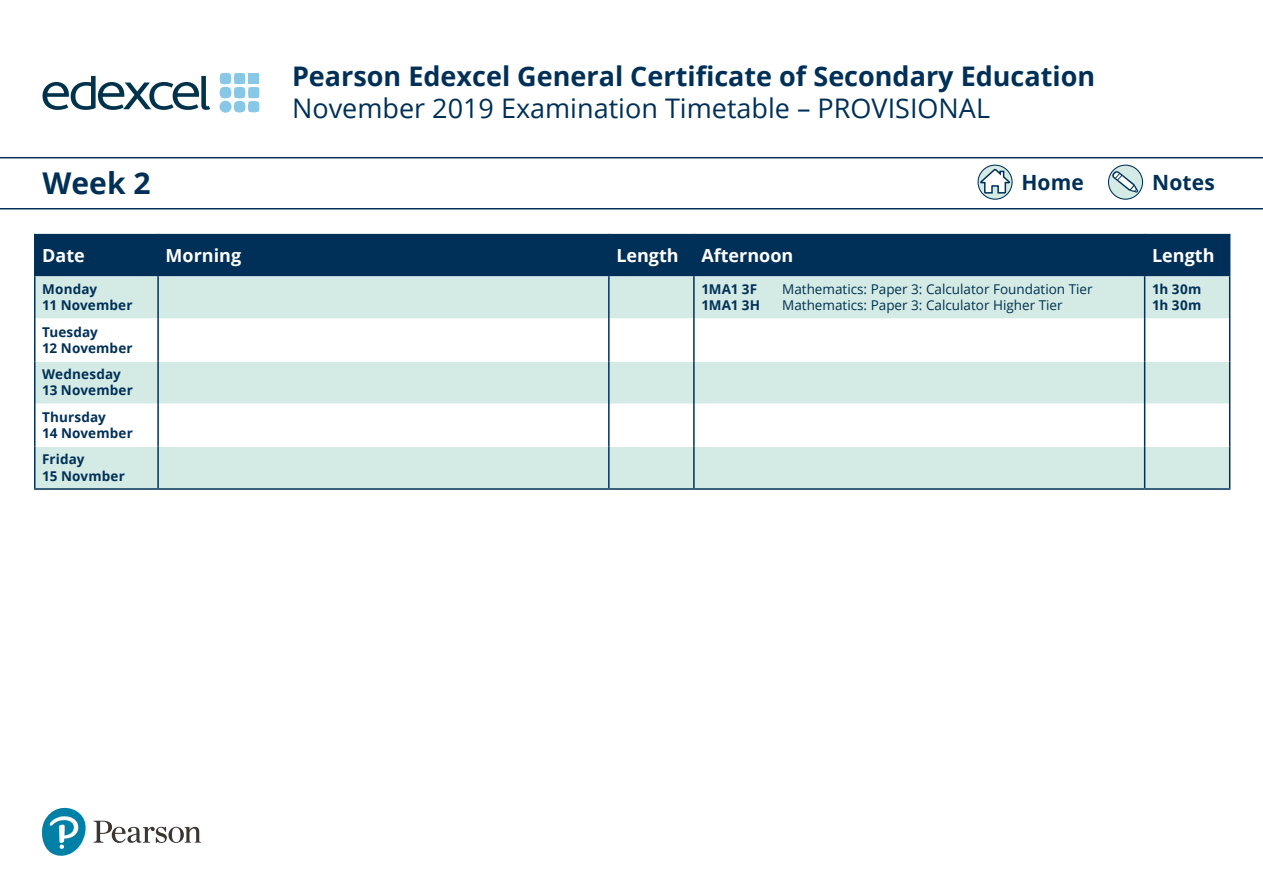
<style>
.page{position:relative;width:1263px;height:893px;background:#fff}
.page>*{position:absolute;margin:0;border:0;box-sizing:border-box;transform-origin:0 0}
.t1{font:700 30px "Open Sans";color:#003057}
.t2{font:700 27px "Open Sans";color:#003057}
.t3{font:27px "Open Sans";color:#003057}
.t4{font:700 21px "Open Sans";letter-spacing:.005em;color:#003057}
.t5{font:700 18px "Open Sans";color:#fff}
.t6{font:700 13.5px/16.2px "Open Sans";letter-spacing:.01em;color:#003057}
.t7{font:13.5px "Open Sans";color:#003150}
.t8{font:700 13.5px/16.2px "Open Sans";letter-spacing:.03em;color:#003057}
</style>
<div class="page">
<svg style="left:1108px;top:165px;width:34px;height:34px"></svg>
<div style="left:1108px;top:165px;width:35px;height:35px;border:1px solid #003057;border-radius:50%"></div>
<svg style="left:1112px;top:171px;width:26px;height:22px"></svg>
<svg style="left:978px;top:165px;width:34px;height:34px"></svg>
<div style="left:977px;top:165px;width:36px;height:35px;border:1px solid #003057;border-radius:50%"></div>
<svg style="left:979px;top:169px;width:31px;height:25px"></svg>
<hr style="left:0;top:157px;width:1263px;height:1px;background:#003057">
<hr style="left:0;top:208px;width:1263px;height:1px;background:#003057">
<svg style="left:43px;top:76px;width:167px;height:34px"></svg>
<svg style="left:220px;top:73px;width:39px;height:40px"></svg>
<div style="left:248px;top:73px;width:11px;height:11px;background:#89c7e6"></div>
<div style="left:219px;top:101px;width:13px;height:12px;background:#89c7e6;border-radius:50%"></div>
<svg style="left:41px;top:807px;width:160px;height:49px"></svg>
<div style="left:36px;top:234px;width:1193px;height:42px;background:#003057"></div>
<div style="left:36px;top:276px;width:1193px;height:212px;background:#d4eae4"></div>
<svg style="left:36px;top:319px;width:1193px;height:127px"></svg>
<hr style="left:36px;top:318px;width:121px;height:1px;background:#fff">
<hr style="left:159px;top:318px;width:449px;height:1px;background:#fff">
<hr style="left:610px;top:318px;width:83px;height:1px;background:#fff">
<hr style="left:695px;top:318px;width:449px;height:1px;background:#fff">
<hr style="left:1145px;top:318px;width:84px;height:1px;background:#fff">
<hr style="left:36px;top:361px;width:121px;height:1px;background:#fff">
<hr style="left:159px;top:361px;width:449px;height:1px;background:#fff">
<hr style="left:610px;top:361px;width:83px;height:1px;background:#fff">
<hr style="left:695px;top:361px;width:449px;height:1px;background:#fff">
<hr style="left:1145px;top:361px;width:84px;height:1px;background:#fff">
<hr style="left:36px;top:403px;width:121px;height:1px;background:#fff">
<hr style="left:159px;top:403px;width:449px;height:1px;background:#fff">
<hr style="left:610px;top:403px;width:83px;height:1px;background:#fff">
<hr style="left:695px;top:403px;width:449px;height:1px;background:#fff">
<hr style="left:1145px;top:403px;width:84px;height:1px;background:#fff">
<hr style="left:36px;top:446px;width:121px;height:1px;background:#fff">
<hr style="left:159px;top:446px;width:449px;height:1px;background:#fff">
<hr style="left:610px;top:446px;width:83px;height:1px;background:#fff">
<hr style="left:695px;top:446px;width:449px;height:1px;background:#fff">
<hr style="left:1145px;top:446px;width:84px;height:1px;background:#fff">
<hr style="left:34px;top:234px;width:2px;height:42px;background:#003057">
<hr style="left:157px;top:234px;width:2px;height:42px;background:#003057">
<hr style="left:608px;top:234px;width:2px;height:42px;background:#003057">
<hr style="left:693px;top:234px;width:2px;height:42px;background:#003057">
<hr style="left:1144px;top:234px;width:1px;height:42px;background:#003057">
<hr style="left:1229px;top:234px;width:1px;height:42px;background:#003057">
<hr style="left:34px;top:276px;width:2px;height:43px;background:#003057">
<hr style="left:157px;top:276px;width:2px;height:43px;background:#003057">
<hr style="left:608px;top:276px;width:2px;height:43px;background:#003057">
<hr style="left:693px;top:276px;width:2px;height:43px;background:#003057">
<hr style="left:1144px;top:276px;width:1px;height:43px;background:#003057">
<hr style="left:1229px;top:276px;width:1px;height:43px;background:#003057">
<hr style="left:34px;top:319px;width:2px;height:42px;background:#003057">
<hr style="left:157px;top:319px;width:2px;height:42px;background:#003057">
<hr style="left:608px;top:319px;width:2px;height:42px;background:#003057">
<hr style="left:693px;top:319px;width:2px;height:42px;background:#003057">
<hr style="left:1144px;top:319px;width:1px;height:42px;background:#003057">
<hr style="left:1229px;top:319px;width:1px;height:42px;background:#003057">
<hr style="left:34px;top:361px;width:2px;height:43px;background:#003057">
<hr style="left:157px;top:361px;width:2px;height:43px;background:#003057">
<hr style="left:608px;top:361px;width:2px;height:43px;background:#003057">
<hr style="left:693px;top:361px;width:2px;height:43px;background:#003057">
<hr style="left:1144px;top:361px;width:1px;height:43px;background:#003057">
<hr style="left:1229px;top:361px;width:1px;height:43px;background:#003057">
<hr style="left:34px;top:404px;width:2px;height:42px;background:#003057">
<hr style="left:157px;top:404px;width:2px;height:42px;background:#003057">
<hr style="left:608px;top:404px;width:2px;height:42px;background:#003057">
<hr style="left:693px;top:404px;width:2px;height:42px;background:#003057">
<hr style="left:1144px;top:404px;width:1px;height:42px;background:#003057">
<hr style="left:1229px;top:404px;width:1px;height:42px;background:#003057">
<hr style="left:34px;top:446px;width:2px;height:42px;background:#003057">
<hr style="left:157px;top:446px;width:2px;height:42px;background:#003057">
<hr style="left:608px;top:446px;width:2px;height:42px;background:#003057">
<hr style="left:693px;top:446px;width:2px;height:42px;background:#003057">
<hr style="left:1144px;top:446px;width:1px;height:42px;background:#003057">
<hr style="left:1229px;top:446px;width:1px;height:42px;background:#003057">
<hr style="left:34px;top:488px;width:124px;height:2px;background:#003057">
<hr style="left:158px;top:488px;width:451px;height:2px;background:#003057">
<hr style="left:609px;top:488px;width:85px;height:2px;background:#003057">
<hr style="left:694px;top:488px;width:451px;height:2px;background:#003057">
<hr style="left:1145px;top:488px;width:85px;height:2px;background:#003057">
<h1 class="t1" style="left:43px;top:162px;width:109px">Week 2</h1>
<h2 class="t2" style="left:292px;top:57px;width:805px">Pearson Edexcel General Certificate of Secondary Education</h2>
<h2 class="t3" style="left:292px;top:90px;width:699px">November 2019 Examination Timetable – PROVISIONAL</h2>
<h3 class="t4" style="left:1021px;top:168px;width:64px">Home</h3>
<h3 class="t4" style="left:1152px;top:168px;width:64px">Notes</h3>
<h3 class="t5" style="left:42px;top:243px;width:44px">Date</h3>
<h3 class="t5" style="left:166px;top:243px;width:77px">Morning</h3>
<h3 class="t5" style="left:616px;top:243px;width:64px">Length</h3>
<h3 class="t5" style="left:701px;top:243px;width:93px">Afternoon</h3>
<h3 class="t5" style="left:1152px;top:243px;width:64px">Length</h3>
<p class="t6" style="left:42px;top:281px;width:92px">Monday<br>11 November</p>
<p class="t6" style="left:701px;top:281px;width:57px">1MA1 3F</p>
<p class="t7" style="left:782px;top:280px;width:312px">Mathematics: Paper 3: Calculator Foundation Tier</p>
<p class="t8" style="left:1152px;top:281px;width:51px">1h 30m<br>1h 30m</p>
<p class="t6" style="left:701px;top:297px;width:60px">1MA1 3H</p>
<p class="t7" style="left:782px;top:296px;width:282px">Mathematics: Paper 3: Calculator Higher Tier</p>
<p class="t6" style="left:42px;top:323px;width:92px">Tuesday<br>12 November</p>
<p class="t6" style="left:42px;top:366px;width:92px">Wednesday<br>13 November</p>
<p class="t6" style="left:42px;top:408px;width:92px">Thursday<br>14 November</p>
<p class="t6" style="left:42px;top:451px;width:84px">Friday<br>15 Novmber</p>
</div>
